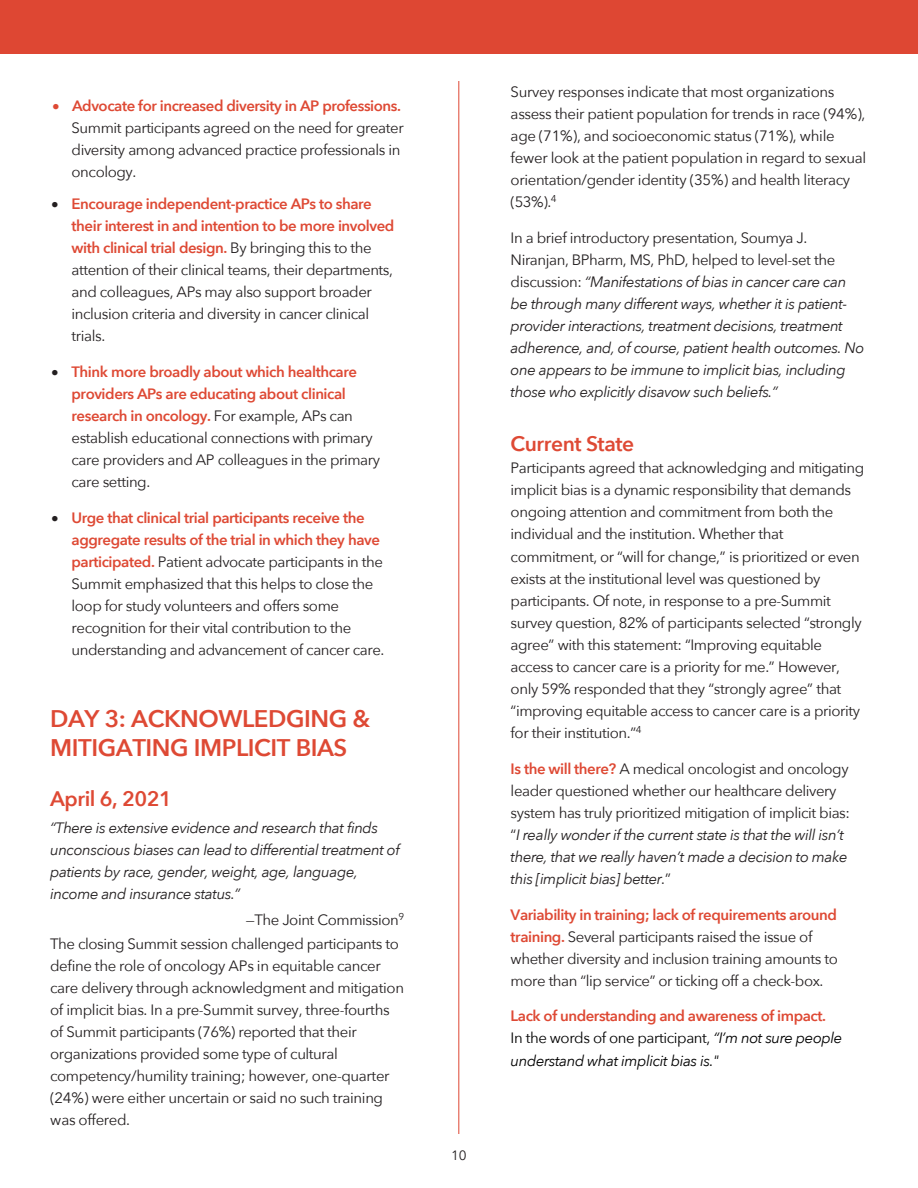
<style>
.page{position:relative;width:918px;height:1188px;background:#fff}
.page>*{position:absolute;margin:0;border:0;box-sizing:border-box;transform-origin:0 0}
.t1{font:600 24px/28.8px "Avenir Next";letter-spacing:-.02em;color:#de4934}
.t2{font:600 21px "Avenir Next";letter-spacing:-.02em;color:#de4934}
.t3{font:15px/22px "Avenir Next";letter-spacing:-.03em;color:#231f20}
.t4{font:italic 15px/22px "Avenir Next";letter-spacing:-.03em;color:#231f20}
.t5{font:italic 15px/22px "Avenir Next";letter-spacing:-.03em;color:#000}
.t6{font:13.5px "Avenir Next";color:#231f20}
.s1{color:#de4934}
.s2{font-weight:600;color:#de4934}
.s3{font-style:inherit}
.s4{font-style:normal}
.s5{font-style:italic}
.s6{font-weight:600;font-style:normal;color:#de4934}
</style>
<div class="page">
<div style="left:0;top:0;width:918px;height:54px;background:#de4733"></div>
<hr style="left:458px;top:81px;width:1px;height:1053px;background:#de4733">
<p class="t3" style="left:72px;top:94px;width:334px;text-indent:-19px"><span class="s1">•</span> <span class="s2">Advocate for increased diversity in AP professions.<br></span>Summit participants agreed on the need for greater diversity among advanced practice professionals in oncology<span class="s3">.</span></p>
<p class="t3" style="left:72px;top:192px;width:324px;text-indent:-20px">• <span class="s2">Encourage independent-practice APs to share their interest in and intention to be more involved with clinical trial design.</span> By bringing this to the attention of their clinical teams, their departments, and colleagues, APs may also support broader inclusion criteria and diversity in cancer clinical trials.</p>
<p class="t3" style="left:72px;top:360px;width:310px;text-indent:-20px">• <span class="s2">Think more broadly about which healthcare providers APs are educating about clinical research in oncology.</span> For example, APs can establish educational connections with primary care providers and AP colleagues in the primary care setting.</p>
<p class="t3" style="left:72px;top:506px;width:314px;text-indent:-20px">• <span class="s2">Urge that clinical trial participants receive the aggregate results of the trial in which they have participated.</span> Patient advocate participants in the Summit emphasized that this helps to close the loop for study volunteers and offers some recognition for their vital contribution to the understanding and advancement of cancer care.</p>
<h1 class="t1" style="left:50px;top:704px;width:322px">DAY 3: ACKNOWLEDGING &amp;<br>MITIGATING IMPLICIT BIAS</h1>
<h2 class="t2" style="left:50px;top:781px;width:123px">April 6, 2021</h2>
<p class="t4" style="left:50px;top:816px;width:351px">“There is extensive evidence and research that finds unconscious biases can lead to differential treatment of patients by race, gender, weight, age, language, income and insurance status.”</p>
<p class="t3" style="left:50px;top:907px;width:355px;line-height:23.5px;text-indent:196px">—The Joint Commission<sup>9<br></sup>The closing Summit session challenged participants to</p>
<p class="t3" style="left:50px;top:954px;width:355px">define the role of oncology APs in equitable cancer care delivery through acknowledgment and mitigation of implicit bias. In a pre-Summit survey, three-fourths of Summit participants (76%) reported that their organizations provided some type of cultur<span class="s3">al </span>competency/humility training; however, one-quarter (24%) were either uncertain or said no such training was offered.</p>
<p class="t6" style="left:451px;top:1143px;width:17px">10</p>
<p class="t3" style="left:511px;top:80px;width:357px">Survey responses indicate that most organizations assess their patient population for trends in race (94%), age (71%), and socioeconomic status (71%), while fewer look at the patient population in regard to sexual orientation/gender identity (35%) and health literacy (53%).<sup>4</sup></p>
<p class="t4" style="left:511px;top:226px;width:355px"><span class="s4">In a brief introductory presentation, Soumya J.<br>Niranjan, BPharm, MS, PhD, helped to level-set the discussion:</span> “Manifestations of bias in cancer care can be through many different ways, whether it is patient&shy;provider interactions, treatment decisions, treatment adherence, and, of course, patient health outcomes. No one appears to be immune to implicit bias, including those who explicitly disavow such beliefs.”</p>
<h2 class="t2" style="left:511px;top:426px;width:125px">Current State</h2>
<p class="t3" style="left:511px;top:456px;width:355px">Participants agreed that acknowledging and mitigating implicit bias is a dynamic responsibility that demands ongoing attention and commitment from both the individual and the institution. Whether that commitment, or “will for change,” is prioritized or even exists at the institutional level was questioned by participants. Of note, in response to a pre-Summit survey question, 82% of participants selected “strongly agree” with this statement: “Improving equitable access to cancer care is a priority for me.” However, only 59% responded that they “strongly agree” that “improving equitable access to cancer care is a priority for their institution.”<sup>4</sup></p>
<p class="t3" style="left:511px;top:757px;width:341px"><span class="s2">Is the will there?</span> A medical oncologist and oncology leader questioned whether our healthcare delivery system has truly prioritized mitigation of implicit bias: “<span class="s5">I really wonder if the current state is that the will isn’t there, that we really haven’t made a decision to make this [implicit bias] better.</span>”</p>
<p class="t3" style="left:511px;top:903px;width:329px"><span class="s2">Variability in training; lack of requirements around training.</span> Several participants raised the issue of whether diversity and inclusion training amounts to more than “lip service” o<span class="s3">r</span> ticking off a check-box.</p>
<p class="t5" style="left:511px;top:1005px;width:333px"><span class="s6">Lack of understanding and awareness of impact.<br></span><span class="s4">In the words of one participant,</span> “I’m not sure people understand what implicit bias is."</p>
</div>
